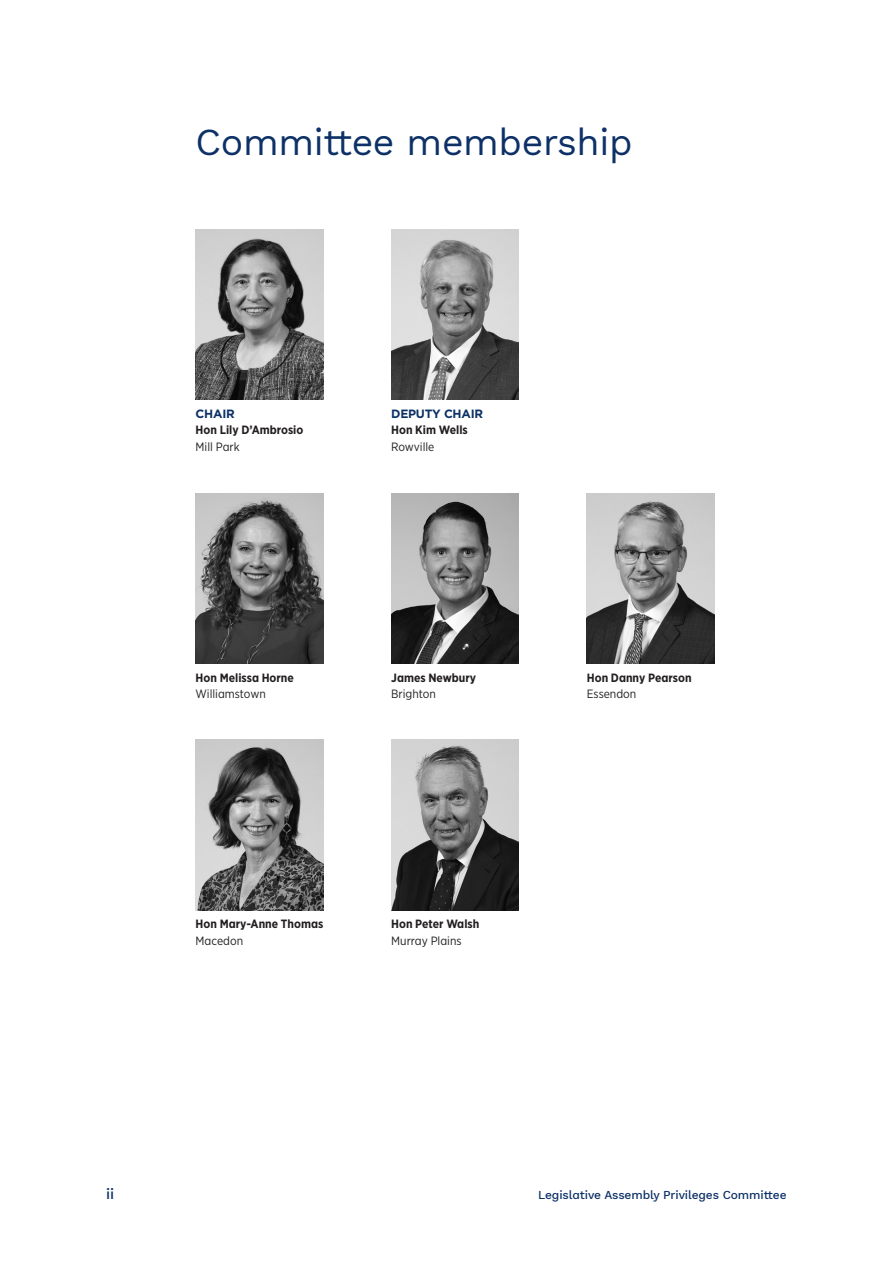
<style>
.page{position:relative;width:893px;height:1263px;background:#fff}
.page>*{position:absolute;margin:0;border:0;box-sizing:border-box;transform-origin:0 0}
.Prelims_Heading_1{font:37.5px "Work Sans";letter-spacing:-.01em;color:#0d3166}
.t1{font:500 15px "Work Sans";color:#0d3166}
.Member_Name{font:700 12px "Gotham Narrow";color:#231f20}
.Electorate{font:12px "Gotham Narrow";color:#231f20}
.t2{font:500 12px "Work Sans";letter-spacing:-.01em;color:#0d3166}
.Chair_Deputy_Chair{font:700 12px "Gotham";letter-spacing:-.02em;color:#0d3166}
</style>
<div class="page">
<img style="left:196px;top:230px;width:127px;height:170px">
<img style="left:391px;top:230px;width:128px;height:170px">
<img style="left:196px;top:493px;width:127px;height:170px">
<img style="left:587px;top:493px;width:127px;height:170px">
<img style="left:196px;top:740px;width:127px;height:170px">
<img style="left:391px;top:740px;width:128px;height:170px">
<img style="left:391px;top:493px;width:128px;height:170px">
<p class="Prelims_Heading_1" style="left:196px;top:114px;width:438px">Committee membership</p>
<p class="Chair_Deputy_Chair" style="left:196px;top:406px;width:41px">CHAIR</p>
<p class="Member_Name" style="left:196px;top:422px;width:109px">Hon Lily D’Ambrosio</p>
<p class="Electorate" style="left:196px;top:439px;width:46px">Mill Park</p>
<p class="Chair_Deputy_Chair" style="left:391px;top:406px;width:94px">DEPUTY CHAIR</p>
<p class="Member_Name" style="left:391px;top:422px;width:78px">Hon Kim Wells</p>
<p class="Electorate" style="left:391px;top:439px;width:45px">Rowville</p>
<p class="Member_Name" style="left:196px;top:669px;width:100px">Hon Melissa Horne</p>
<p class="Electorate" style="left:196px;top:686px;width:72px">Williamstown</p>
<p class="Member_Name" style="left:391px;top:669px;width:86px">James Newbury</p>
<p class="Electorate" style="left:391px;top:686px;width:46px">Brighton</p>
<p class="Member_Name" style="left:587px;top:669px;width:106px">Hon Danny Pearson</p>
<p class="Electorate" style="left:587px;top:686px;width:51px">Essendon</p>
<p class="Member_Name" style="left:196px;top:916px;width:129px">Hon Mary‑Anne Thomas</p>
<p class="Electorate" style="left:196px;top:933px;width:49px">Macedon</p>
<p class="Member_Name" style="left:391px;top:916px;width:90px">Hon Peter Walsh</p>
<p class="Electorate" style="left:391px;top:933px;width:72px">Murray Plains</p>
<p class="t1" style="left:106px;top:1183px;width:10px">ii</p>
<p class="t2" style="left:538px;top:1186px;width:250px">Legislative Assembly Privileges Committee</p>
</div>
